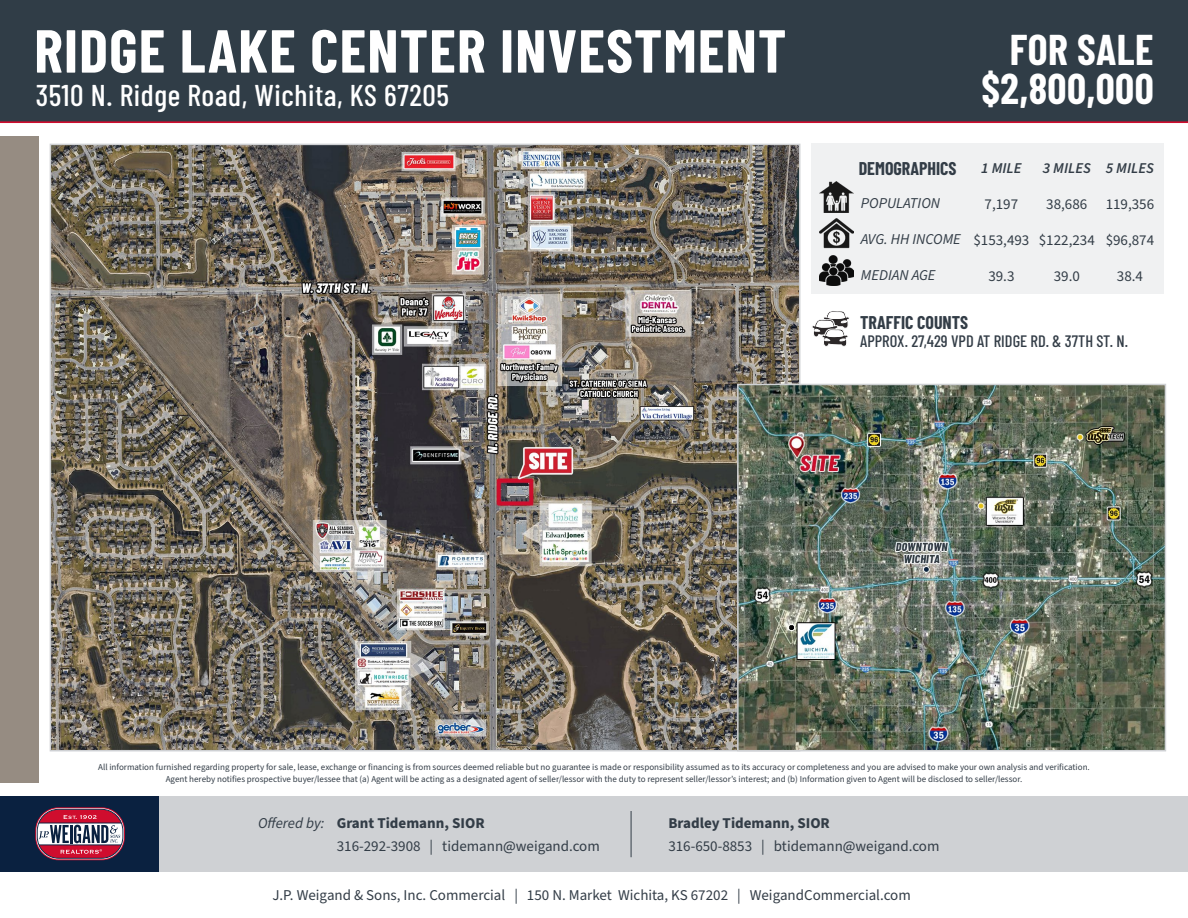
<style>
.page{position:relative;width:1188px;height:918px;background:#fff}
.page>*{position:absolute;margin:0;border:0;box-sizing:border-box;transform-origin:0 0}
.t1{font:700 60.6px "Barlow Condensed";letter-spacing:.02em;color:#fff}
.t2{font:700 42px "Barlow Condensed";letter-spacing:.01em;color:#fff}
.t3{font:500 30px "Barlow Condensed";letter-spacing:.02em;color:#fff}
.t4{font:700 18px "Barlow Condensed";color:#333d47}
.t5{font:500 16.5px "Barlow Condensed";color:#333d47}
.t6{font:15px "Source Sans Pro";color:#333d47}
.t7{font:italic 15px "Source Sans Pro";color:#333d47}
.t8{font:700 15px "Source Sans Pro";color:#333d47}
.t9{font:italic 600 15px "Source Sans Pro";color:#333d47}
.t10{font:9px/12px "Source Sans Pro";color:#333d47;text-align:center}
</style>
<div class="page">
<svg style="left:0;top:121px;width:1188px;height:2px;background:#b01632"></svg>
<svg style="left:812px;top:311px;width:37px;height:35px"></svg>
<div style="left:812px;top:144px;width:352px;height:150px;background:#f0f1f2"></div>
<img style="left:820px;top:256px;width:33px;height:30px">
<img style="left:820px;top:182px;width:33px;height:30px">
<img style="left:820px;top:218px;width:33px;height:30px">
<div style="left:0;top:136px;width:38px;height:647px;background:#968c82"></div>
<img style="left:53px;top:147px;width:744px;height:601px">
<div style="left:0;top:796px;width:160px;height:76px;background:#0a2140"></div>
<svg style="left:35px;top:807px;width:90px;height:53px"></svg>
<svg style="left:37px;top:809px;width:86px;height:50px"></svg>
<div style="left:160px;top:796px;width:1028px;height:76px;background:#cfd1d4"></div>
<div style="left:0;top:0;width:1188px;height:121px;background:#303d47"></div>
<hr style="left:631px;top:811px;width:1px;height:46px;background:#333d47">
<img style="left:740px;top:387px;width:423px;height:361px">
<div style="left:737px;top:384px;width:429px;height:367px;border:2px solid #cfd1d4"></div>
<h1 class="t1" style="left:34px;top:8px;width:754px">RIDGE LAKE CENTER INVESTMENT</h1>
<h2 class="t2" style="left:1010px;top:20px;width:145px">FOR SALE</h2>
<h3 class="t3" style="left:36px;top:73px;width:415px">3510 N. Ridge Road, Wichita, KS 67205</h3>
<h2 class="t2" style="left:982px;top:59px;width:174px">$2,800,000</h2>
<h3 class="t4" style="left:859px;top:156px;width:99px">DEMOGRAPHICS</h3>
<h3 class="t7" style="left:861px;top:193px;width:81px">POPULATION</h3>
<h3 class="t7" style="left:861px;top:229px;width:101px">AVG. HH INCOME</h3>
<h3 class="t7" style="left:861px;top:265px;width:76px">MEDIAN AGE</h3>
<h3 class="t9" style="left:981px;top:158px;width:42px">1 MILE</h3>
<h3 class="t6" style="left:985px;top:194px;width:35px">7,197</h3>
<h3 class="t6" style="left:973px;top:230px;width:57px">$153,493</h3>
<h3 class="t6" style="left:988px;top:266px;width:28px">39.3</h3>
<h3 class="t9" style="left:1043px;top:158px;width:50px">3 MILES</h3>
<h3 class="t6" style="left:1046px;top:194px;width:43px">38,686</h3>
<h3 class="t6" style="left:1039px;top:230px;width:57px">$122,234</h3>
<h3 class="t6" style="left:1054px;top:266px;width:28px">39.0</h3>
<h3 class="t9" style="left:1106px;top:158px;width:50px">5 MILES</h3>
<h3 class="t6" style="left:1106px;top:194px;width:50px">119,356</h3>
<h3 class="t6" style="left:1106px;top:230px;width:50px">$96,874</h3>
<h3 class="t6" style="left:1117px;top:266px;width:28px">38.4</h3>
<h3 class="t4" style="left:860px;top:310px;width:109px">TRAFFIC COUNTS</h3>
<h3 class="t5" style="left:860px;top:329px;width:269px">APPROX. 27,429 VPD AT RIDGE RD. &amp; 37TH ST. N.</h3>
<p class="t10" style="left:98px;top:761px;width:993px">All information furnished regarding property for sale, lease, exchange or financing is from sources deemed reliable but no guarantee is made or responsibility assumed as to its accuracy or completeness and you are advised to make your own analysis and verification.<br>Agent hereby notifies prospective buyer/lessee that (a) Agent will be acting as a designated agent of seller/lessor with the duty to represent seller/lessor’s interest; and (b) Information given to Agent will be disclosed to seller/lessor.</p>
<h3 class="t7" style="left:258px;top:813px;width:68px">Offered by:</h3>
<h3 class="t8" style="left:337px;top:813px;width:149px">Grant Tidemann, SIOR</h3>
<h3 class="t6" style="left:337px;top:836px;width:265px">316-292-3908 | tidemann@weigand.com</h3>
<h3 class="t8" style="left:668px;top:813px;width:163px">Bradley Tidemann, SIOR</h3>
<h3 class="t6" style="left:668px;top:836px;width:273px">316-650-8853 | btidemann@weigand.com</h3>
<h3 class="t6" style="left:273px;top:885px;width:640px">J.P. Weigand &amp; Sons, Inc. Commercial | 150 N. Market Wichita, KS 67202 | WeigandCommercial.com</h3>
</div>
